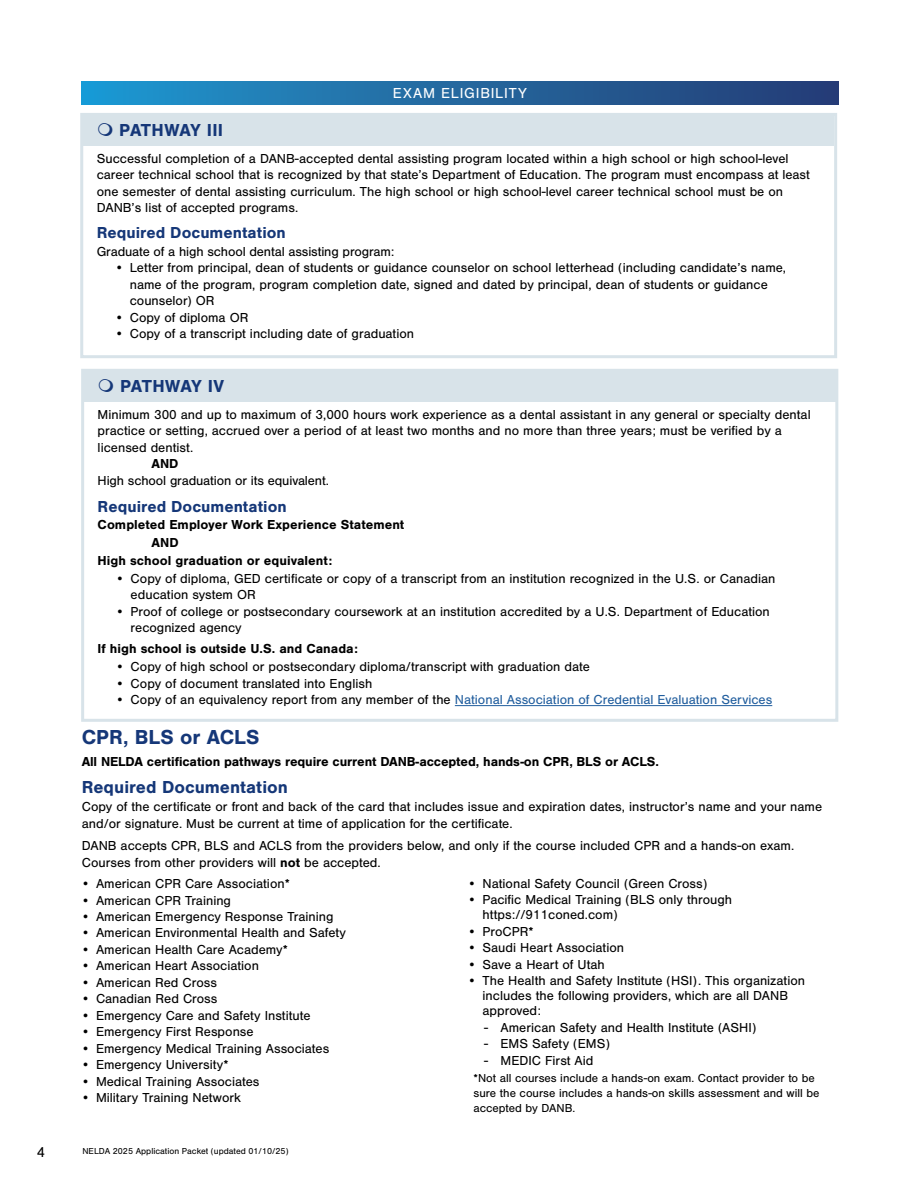
<style>
.page{position:relative;width:918px;height:1188px;background:#fff}
.page>*{position:absolute;margin:0;border:0;box-sizing:border-box;transform-origin:0 0}
.t1{font:700 21px "Nimbus San";color:#153778}
.t2{font:700 18px "Nimbus San";color:#153778}
.t3{font:700 16.5px "Nimbus San";color:#153778}
.t4{font:15px "Nimbus San";letter-spacing:.05em;color:#fff}
.t5{font:15px "Nimbus San";color:#000}
.t6{font:13.5px/16.5px "Nimbus San";color:#000}
.t7{font:700 13.5px "Nimbus San";color:#000}
.t8{font:13.5px "Nimbus San";color:#215e9e}
.t9{font:12px/15px "Nimbus San";color:#000}
.t10{font:9px "Nimbus San";color:#000}
.s1{color:#000}
.s2{font-weight:700}
</style>
<div class="page">
<div style="left:84px;top:370px;width:751px;height:32px;background:#d8e3e9"></div>
<hr style="left:455px;top:705px;width:317px;height:1px;background:#215e9e">
<div style="left:81px;top:369px;width:757px;height:353px;border:3px solid #d8e3e9"></div>
<div style="left:81px;top:81px;width:758px;height:24px;background:linear-gradient(to right,#1f98cf,#263a72)"></div>
<div style="left:83px;top:114px;width:751px;height:32px;background:#d8e3e9"></div>
<div style="left:80px;top:113px;width:757px;height:245px;border:3px solid #d8e3e9"></div>
<p class="t4" style="left:393px;top:85px;width:136px">EXAM ELIGIBILITY</p>
<h2 class="t2" style="left:119px;top:120px;width:105px">PATHWAY III</h2>
<p class="t6" style="left:97px;top:150px;width:715px">Successful completion of a DANB-accepted dental assisting program located within a high school or high school-level career technical school that is recognized by that state’s Department of Education. The program must encompass at least one semester of dental assisting curriculum. The high school or high school-level career technical school must be on DANB’s list of accepted programs.</p>
<p class="t3" style="left:97px;top:223px;width:191px">Required Documentation</p>
<p class="t6" style="left:97px;top:243px;width:299px">Graduate of a high school dental assisting program:</p>
<p class="t6" style="left:130px;top:260px;width:658px;text-indent:-15px">• Letter from principal, dean of students or guidance counselor on school letterhead (including candidate’s name, name of the program, program completion date, signed and dated by principal, dean of students or guidance counselor) OR</p>
<p class="t6" style="left:115px;top:309px;width:135px">• Copy of diploma OR</p>
<p class="t6" style="left:115px;top:326px;width:301px">• Copy of a transcript including date of graduation</p>
<h2 class="t2" style="left:120px;top:376px;width:105px">PATHWAY IV</h2>
<p class="t6" style="left:98px;top:406px;width:715px">Minimum 300 and up to maximum of 3,000 hours work experience as a dental assistant in any general or specialty dental practice or setting, accrued over a period of at least two months and no more than three years; must be verified by a licensed dentist.</p>
<p class="t7" style="left:152px;top:456px;width:28px">AND</p>
<p class="t6" style="left:98px;top:472px;width:233px">High school graduation or its equivalent.</p>
<p class="t3" style="left:98px;top:497px;width:191px">Required Documentation</p>
<p class="t7" style="left:98px;top:517px;width:308px">Completed Employer Work Experience Statement</p>
<p class="t7" style="left:152px;top:535px;width:29px">AND</p>
<p class="t7" style="left:98px;top:553px;width:236px">High school graduation or equivalent:</p>
<p class="t6" style="left:131px;top:570px;width:646px;text-indent:-15px">• Copy of diploma, GED certificate or copy of a transcript from an institution recognized in the U.S. or Canadian education system OR</p>
<p class="t6" style="left:131px;top:603px;width:641px;text-indent:-15px">• Proof of college or postsecondary coursework at an institution accredited by a U.S. Department of Education recognized agency</p>
<p class="t7" style="left:98px;top:641px;width:262px">If high school is outside U.S. and Canada:</p>
<p class="t6" style="left:116px;top:659px;width:476px">• Copy of high school or postsecondary diploma/transcript with graduation date</p>
<p class="t6" style="left:116px;top:675px;width:258px">• Copy of document translated into English</p>
<p class="t8" style="left:116px;top:692px;width:658px"><span class="s1">• Copy of an equivalency report from any member of the</span> National Association of Credential Evaluation Services</p>
<h1 class="t1" style="left:82px;top:725px;width:179px">CPR, BLS or ACLS</h1>
<p class="t7" style="left:82px;top:754px;width:579px">All NELDA certification pathways require current DANB-accepted, hands-on CPR, BLS or ACLS.</p>
<h2 class="t2" style="left:82px;top:777px;width:208px">Required Documentation</h2>
<p class="t6" style="left:82px;top:799px;width:742px">Copy of the certificate or front and back of the card that includes issue and expiration dates, instructor’s name and your name and/or signature. Must be current at time of application for the certificate.</p>
<p class="t6" style="left:82px;top:838px;width:714px">DANB accepts CPR, BLS and ACLS from the providers below, and only if the course included CPR and a hands-on exam.<br>Courses from other providers will <span class="s2">not</span> be accepted.</p>
<p class="t6" style="left:81px;top:876px;width:210px">• American CPR Care Association*</p>
<p class="t6" style="left:81px;top:892px;width:152px">• American CPR Training</p>
<p class="t6" style="left:81px;top:908px;width:254px">• American Emergency Response Training</p>
<p class="t6" style="left:81px;top:925px;width:267px">• American Environmental Health and Safety</p>
<p class="t6" style="left:81px;top:941px;width:209px">• American Health Care Academy*</p>
<p class="t6" style="left:81px;top:958px;width:179px">• American Heart Association</p>
<p class="t6" style="left:81px;top:974px;width:138px">• American Red Cross</p>
<p class="t6" style="left:81px;top:991px;width:138px">• Canadian Red Cross</p>
<p class="t6" style="left:81px;top:1007px;width:231px">• Emergency Care and Safety Institute</p>
<p class="t6" style="left:81px;top:1024px;width:174px">• Emergency First Response</p>
<p class="t6" style="left:81px;top:1040px;width:250px">• Emergency Medical Training Associates</p>
<p class="t6" style="left:81px;top:1057px;width:149px">• Emergency University*</p>
<p class="t6" style="left:81px;top:1073px;width:180px">• Medical Training Associates</p>
<p class="t6" style="left:81px;top:1090px;width:162px">• Military Training Network</p>
<p class="t6" style="left:468px;top:875px;width:241px">• National Safety Council (Green Cross)</p>
<p class="t6" style="left:483px;top:893px;width:251px;line-height:15px;text-indent:-15px">• Pacific Medical Training (BLS only through https://911coned.com)</p>
<p class="t6" style="left:468px;top:923px;width:67px">• ProCPR*</p>
<p class="t6" style="left:468px;top:940px;width:158px">• Saudi Heart Association</p>
<p class="t6" style="left:468px;top:956px;width:139px">• Save a Heart of Utah</p>
<p class="t6" style="left:483px;top:974px;width:324px;line-height:15px;text-indent:-15px">• The Health and Safety Institute (HSI). This organization includes the following providers, which are all DANB approved:</p>
<p class="t6" style="left:484px;top:1019px;width:274px">- American Safety and Health Institute (ASHI)</p>
<p class="t6" style="left:484px;top:1036px;width:127px">- EMS Safety (EMS)</p>
<p class="t6" style="left:484px;top:1052px;width:111px">- MEDIC First Aid</p>
<p class="t9" style="left:474px;top:1070px;width:347px">*Not all courses include a hands-on exam. Contact provider to be sure the course includes a hands-on skills assessment and will be accepted by DANB.</p>
<p class="t5" style="left:37px;top:1144px;width:10px">4</p>
<p class="t10" style="left:82px;top:1147px;width:208px">NELDA 2025 Application Packet (updated 01/10/25)</p>
</div>
